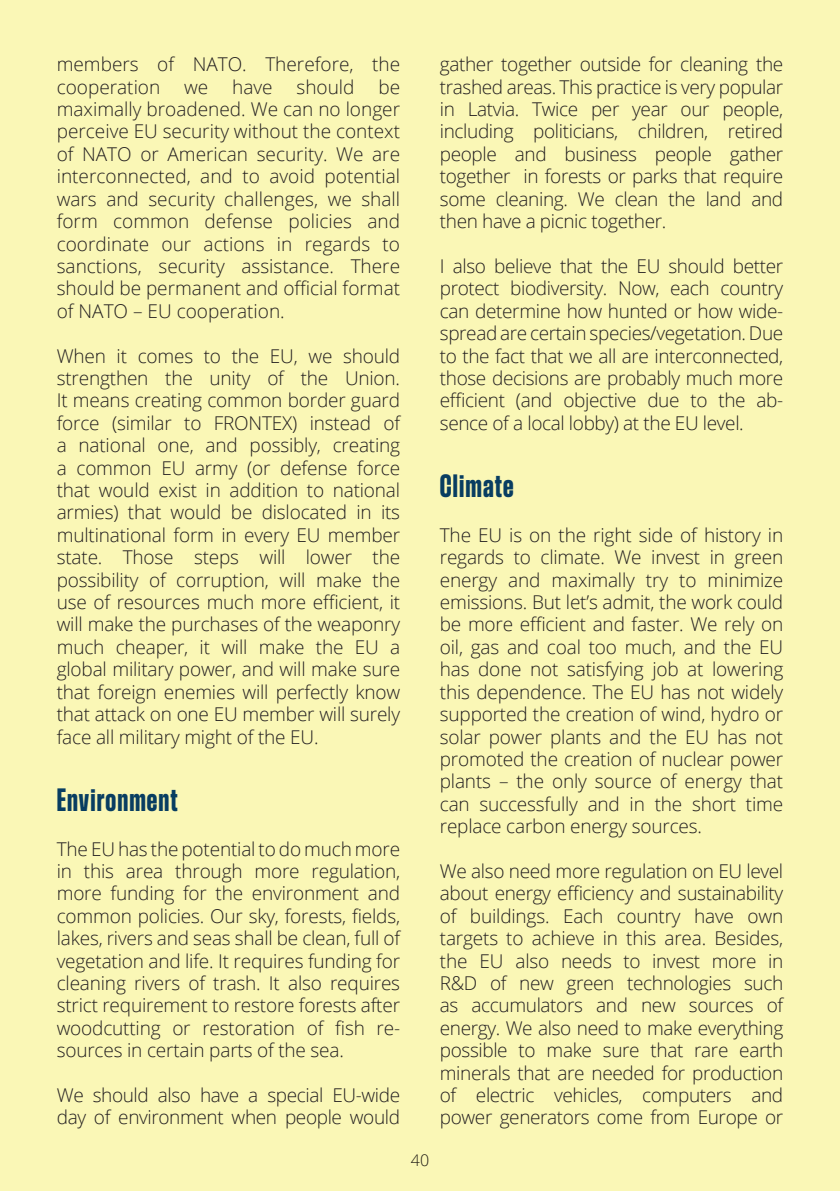
<style>
.page{position:relative;width:840px;height:1191px;background:#fff}
.page>*{position:absolute;margin:0;border:0;box-sizing:border-box;transform-origin:0 0}
.t1{font:28px "Herokid Herokid Variable";letter-spacing:.04em;color:#083d61}
.t2{font:300 19px/22.4px "Open Sans";letter-spacing:-.01em;color:#231f20;text-align:justify}
.t3{font:300 16px "Open Sans";color:#231f20}
</style>
<div class="page">
<div style="left:0;top:0;width:839px;height:1191px;background:#faf7b6"></div>
<hr style="left:839px;top:0;width:1px;height:1191px;background:#faf7b6">
<p class="t2" style="left:57px;top:53px;width:345px">members of NATO. Therefore, the cooperation</p>
<p class="t2" style="left:57px;top:75px;width:345px;text-indent:321px">be maximally broadened. We can no longer perceive EU security without the context of NATO or American security. We are interconnected, and to avoid potential wars and security challenges, we shall form common defense policies and coordinate our actions in regards to sanctions, security assistance. There should be permanent and official format of NATO – EU cooperation.</p>
<p class="t2" style="left:57px;top:344px;width:345px">When it comes to the EU, we should strengthen the unity of the Union.<br>It means creating common border guard force (similar to FRONTEX) instead of a national one, and possibly, creating a common EU army (or defense force that would exist in addition to national armies) that would be dislocated in its multinational form in every EU member state. Those steps will lower the possibility of corruption, will make the use of resources much more efficient, it will make the purchases of the weaponry much cheaper, it will make the EU a global military power, and will make sure that foreign enemies will perfectly know that attack on one EU member will surely face all military might of the EU.</p>
<p class="t2" style="left:184px;top:75px;width:26px">we</p>
<p class="t2" style="left:232px;top:75px;width:42px">have</p>
<p class="t2" style="left:296px;top:75px;width:60px">should</p>
<h1 class="t1" style="left:57px;top:784px;width:122px">Environment</h1>
<p class="t2" style="left:57px;top:837px;width:345px">The EU has the potential to do much more in this area through more regulation, more funding for the environment and common policies. Our sky, forests, fields, lakes, rivers and seas shall be clean, full of vegetation and life. It requires funding for cleaning rivers of trash. It also requires strict requirement to restore forests after woodcutting or restoration of fish re&shy;sources in certain parts of the sea.</p>
<p class="t2" style="left:57px;top:1083px;width:345px">We should also have a special EU-wide day of environment when people would</p>
<p class="t3" style="left:410px;top:1149px;width:20px">40</p>
<p class="t2" style="left:439px;top:53px;width:345px">gather together outside for cleaning the trashed areas. This practice is very popular in Latvia. Twice per year our people, including politicians, children, retired people and business people gather together in forests or parks that require some cleaning. We clean the land and then have a picnic together.</p>
<p class="t2" style="left:439px;top:254px;width:345px">I also believe that the EU should better protect biodiversity. Now, each country can determine how hunted or how wide&shy;spread are certain species/vegetation. Due to the fact that we all are interconnected, those decisions are probably much more efficient (and objective due to the ab&shy;sence of a local lobby) at the EU level.</p>
<h1 class="t1" style="left:439px;top:471px;width:75px">Climate</h1>
<p class="t2" style="left:439px;top:523px;width:345px">The EU is on the right side of history in regards to climate. We invest in green energy and maximally try to minimize emissions. But let’s admit, the work could be more efficient and faster. We rely on oil, gas and coal too much, and the EU has done not satisfying job at lowering this dependence. The EU has not widely supported the creation of wind, hydro or solar power plants and the EU has not promoted the creation of nuclear power plants – the only source of energy that can successfully and in the short time replace carbon energy sources.</p>
<p class="t2" style="left:439px;top:859px;width:345px">We also need more regulation on EU level about energy efficiency and sustainability of buildings. Each country have own targets to achieve in this area. Besides, the EU also needs to invest more in R&amp;D of new green technologies such as accumulators and new sources of energy. We also need to make everything possible to make sure that rare earth minerals that are needed for production of electric vehicles, computers and power generators come from Europe or</p>
</div>
